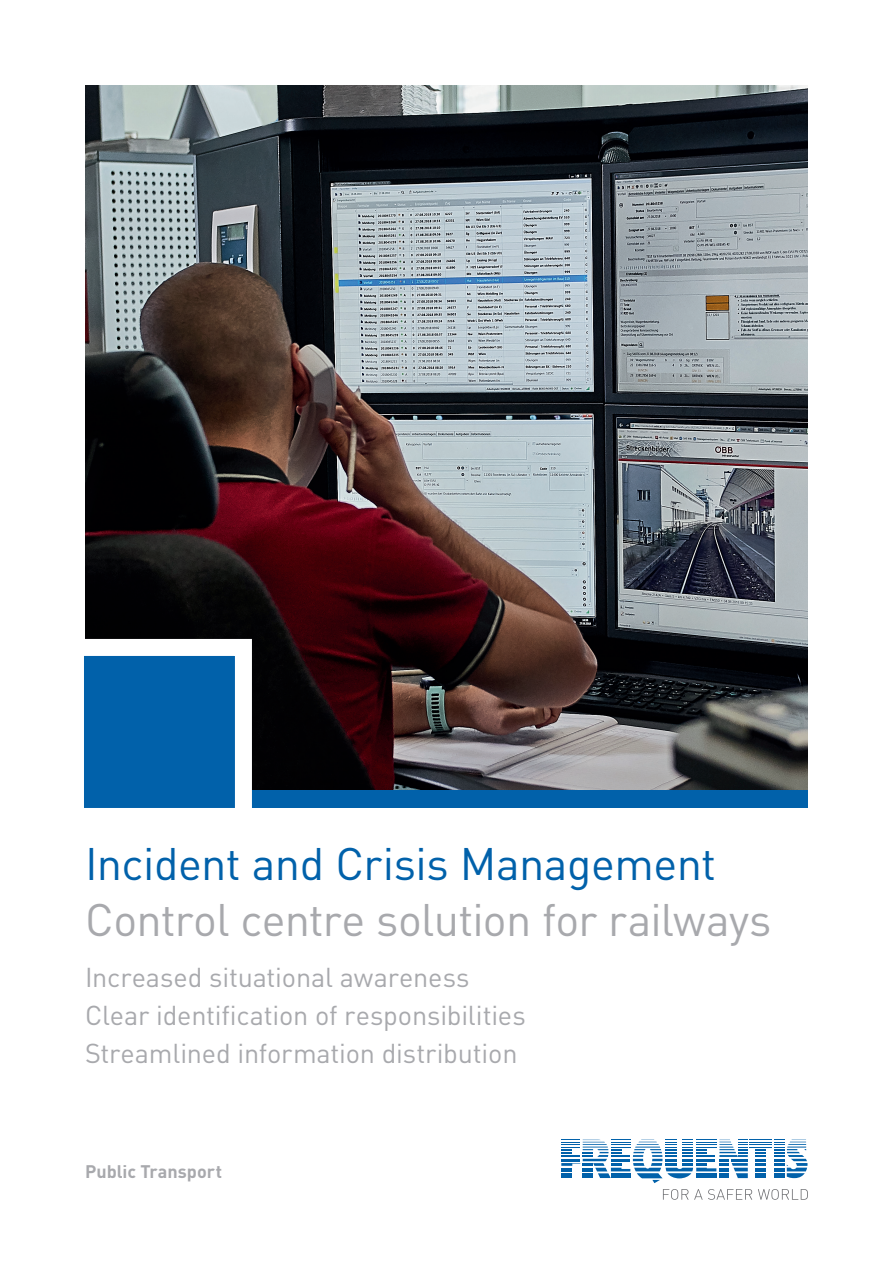
<style>
.page{position:relative;width:893px;height:1263px;background:#fff}
.page>*{position:absolute;margin:0;border:0;box-sizing:border-box;transform-origin:0 0}
.t1{font:45px "DINOT";letter-spacing:-.015em;color:#a8a9ad}
.t2{font:45px "DINOT";letter-spacing:-.015em;color:#0161aa}
.t3{font:27px/38.2px "DINOT";letter-spacing:-.005em;color:#a8a9ad}
.t4{font:700 18px "DINOT";color:#a8a9ad}
</style>
<div class="page">
<svg style="left:663px;top:1189px;width:145px;height:11px"></svg>
<svg style="left:561px;top:1140px;width:246px;height:43px"></svg>
<img style="left:85px;top:85px;width:723px;height:706px">
<div style="left:85px;top:791px;width:723px;height:17px;background:#0161aa"></div>
<div style="left:67px;top:639px;width:185px;height:186px;background:#0161aa;border:17px solid #fff"></div>
<h1 class="t2" style="left:85px;top:830px;width:633px">Incident and Crisis Management</h1>
<h1 class="t1" style="left:85px;top:885px;width:688px">Control centre solution for railways</h1>
<p class="t3" style="left:85px;top:956px;width:442px">Increased situational awareness<br>Clear identification of responsibilities<br>Streamlined information distribution</p>
<p class="t4" style="left:85px;top:1157px;width:138px">Public Transport</p>
</div>
